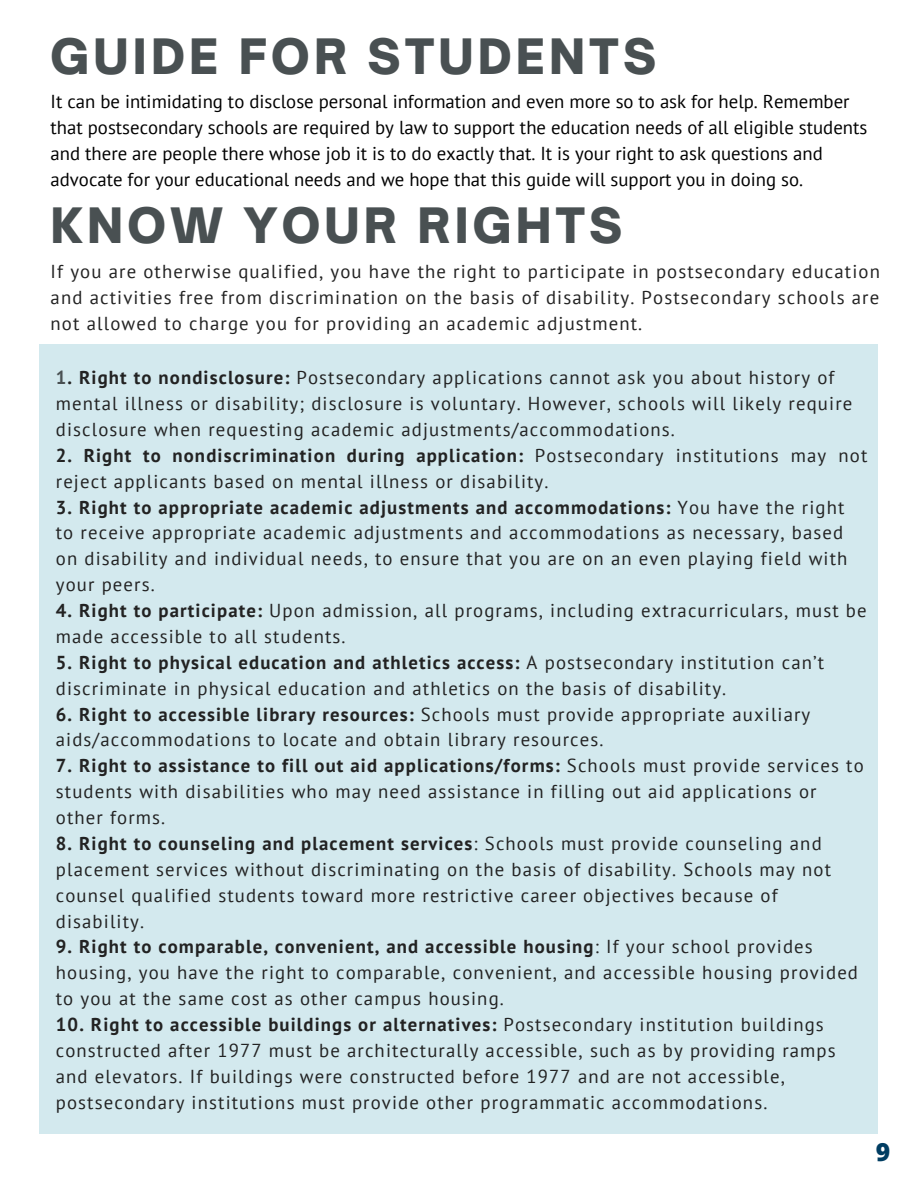
<style>
.page{position:relative;width:918px;height:1188px;background:#fff}
.page>*{position:absolute;margin:0;border:0;box-sizing:border-box;transform-origin:0 0}
.t1{font:900 46.65px "Open Sauce One";letter-spacing:.09em;color:#495052}
.t2{font:800 24.75px "Open Sans";color:#003d62}
.t3{font:18.75px/25.8px "PT Sans";letter-spacing:.06em;color:#222}
.t4{font:18.75px/25.8px "PT Sans";color:#000}
.s1{font-weight:700;color:#495052}
.s2{font-weight:700}
</style>
<div class="page">
<div style="left:40px;top:345px;width:838px;height:788px;background:#d3e9ee"></div>
<p class="t1" style="left:51px;top:27px;width:607px">GUIDE FOR STUDENTS</p>
<p class="t4" style="left:51px;top:88px;width:818px">It can be intimidating to disclose personal information and even more so to ask for help. Remember that postsecondary schools are required by law to support the education needs of all eligible students and there are people there whose job it is to do exactly that. It is your right to ask questions and advocate for your educational needs and we hope that this guide will support you in doing so.</p>
<p class="t1" style="left:51px;top:196px;width:573px">KNOW YOUR RIGHTS</p>
<p class="t3" style="left:51px;top:258px;width:831px;text-align:justify">If you are otherwise qualified, you have the right to participate in postsecondary education and activities free from discrimination on the basis of disability. Postsecondary schools are not allowed to charge you for providing an academic adjustment.</p>
<p class="t3" style="left:56px;top:364px;width:798px"><span class="s1">1</span><span class="s2">. Right to nondisclosure:</span> Postsecondary applications cannot ask you about history of mental illness or disability; disclosure is voluntary. However, schools will likely require disclosure when requesting academic adjustments/accommodations.</p>
<p class="t3" style="left:56px;top:442px;width:813px"><span class="s2">2. Right to nondiscrimination during application:</span> Postsecondary institutions may not reject applicants based on mental illness or disability.</p>
<p class="t3" style="left:56px;top:494px;width:793px"><span class="s2">3. Right to appropriate academic adjustments and accommodations:</span> You have the right to receive appropriate academic adjustments and accommodations as necessary, based on disability and individual needs, to ensure that you are on an even playing field with your peers.</p>
<p class="t3" style="left:56px;top:597px;width:812px"><span class="s2">4. Right to participate:</span> Upon admission, all programs, including extracurriculars, must be made accessible to all students.</p>
<p class="t3" style="left:56px;top:649px;width:770px"><span class="s2">5. Right to physical education and athletics access:</span> A postsecondary institution can’t discriminate in physical education and athletics on the basis of disability.</p>
<p class="t3" style="left:56px;top:701px;width:756px"><span class="s2">6. Right to accessible library resources:</span> Schools must provide appropriate auxiliary aids/accommodations to locate and obtain library resources.</p>
<p class="t3" style="left:56px;top:752px;width:809px"><span class="s2">7. Right to assistance to fill out aid applications/forms:</span> Schools must provide services to students with disabilities who may need assistance in filling out aid applications or other forms.</p>
<p class="t3" style="left:56px;top:830px;width:777px"><span class="s2">8. Right to counseling and placement services</span>: Schools must provide counseling and placement services without discriminating on the basis of disability. Schools may not counsel qualified students toward more restrictive career objectives because of disability.</p>
<p class="t3" style="left:56px;top:934px;width:804px"><span class="s2">9. Right to comparable, convenient, and accessible housing</span>: If your school provides housing, you have the right to comparable, convenient, and accessible housing provided to you at the same cost as other campus housing.</p>
<p class="t3" style="left:56px;top:1011px;width:781px"><span class="s2">10. Right to accessible buildings or alternatives:</span> Postsecondary institution buildings constructed after 1977 must be architecturally accessible, such as by providing ramps and elevators. If buildings were constructed before 1977 and are not accessible, postsecondary institutions must provide other programmatic accommodations.</p>
<p class="t2" style="left:876px;top:1134px;width:16px">9</p>
</div>
